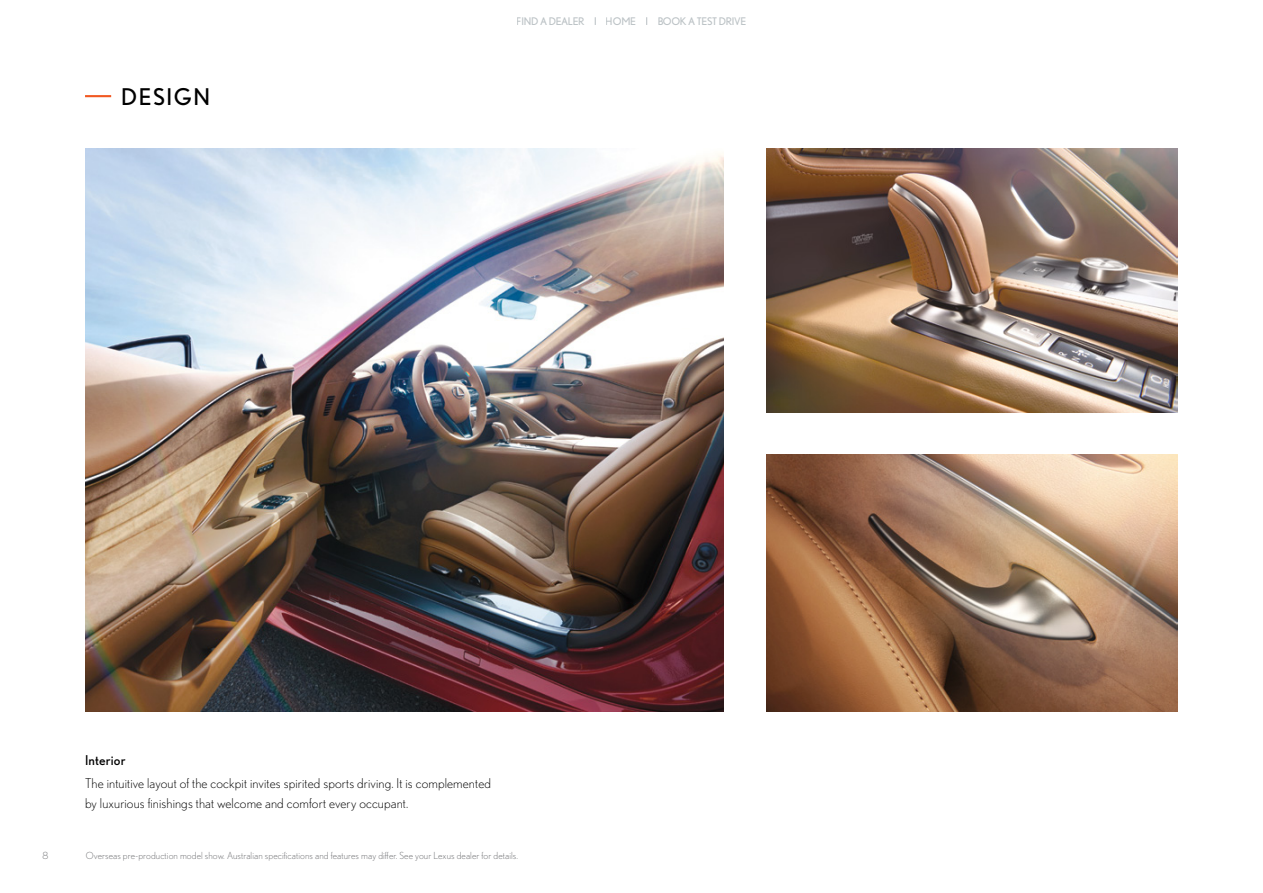
<style>
.page{position:relative;width:1263px;height:893px;background:#fff}
.page>*{position:absolute;margin:0;border:0;box-sizing:border-box;transform-origin:0 0}
.t1{font:22.95px "Nobel";letter-spacing:.07em;color:#000}
.t2{font:300 13.5px/20.2px "Nobel";letter-spacing:.01em;color:#000}
.t3{font:13.5px "Nobel";letter-spacing:.01em;color:#000}
.t4{font:10.5px "Nobel";letter-spacing:-.03em;color:#acb4b8}
.t5{font:300 9.75px "Nobel";letter-spacing:.01em;color:#6d6e71}
</style>
<div class="page">
<hr style="left:85px;top:95px;width:26px;height:2px;background:#f15822">
<img style="left:85px;top:149px;width:639px;height:562px">
<img style="left:766px;top:149px;width:412px;height:263px">
<img style="left:766px;top:454px;width:412px;height:257px">
<h1 class="t1" style="left:121px;top:83px;width:91px">DESIGN</h1>
<p class="t4" style="left:517px;top:15px;width:69px">FIND A DEALER</p>
<p class="t4" style="left:606px;top:15px;width:32px">HOME</p>
<p class="t4" style="left:657px;top:15px;width:90px">BOOK A TEST DRIVE</p>
<p class="t3" style="left:85px;top:753px;width:42px">Interior</p>
<p class="t2" style="left:85px;top:773px;width:407px">The intuitive layout of the cockpit invites spirited sports driving. It is complemented by luxurious finishings that welcome and comfort every occupant.</p>
<p class="t5" style="left:43px;top:850px;width:7px">8</p>
<p class="t5" style="left:86px;top:850px;width:434px">Overseas pre-production model show. Australian specifications and features may differ. See your Lexus dealer for details.</p>
</div>
